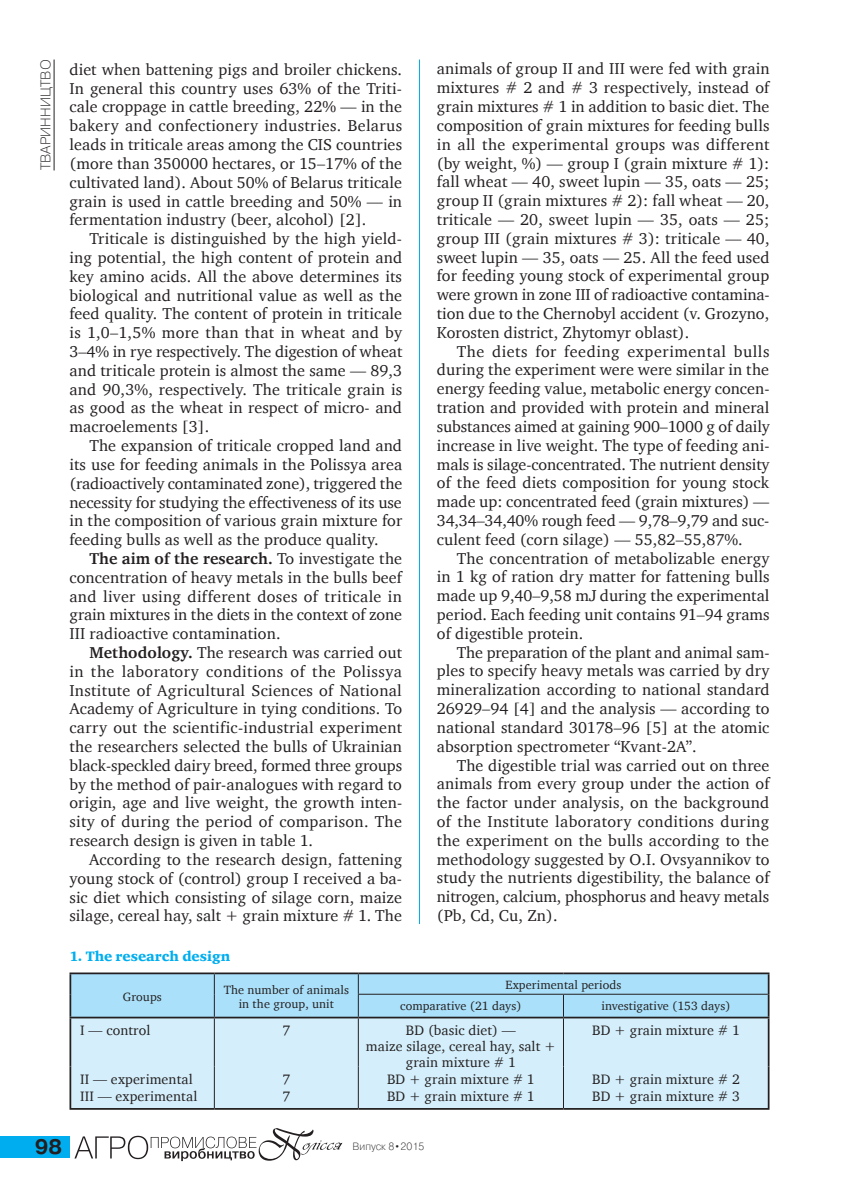
<style>
.page{position:relative;width:844px;height:1191px;background:#fff}
.page>*{position:absolute;margin:0;border:0;box-sizing:border-box;transform-origin:0 0}
.t1{font:700 21px "Pragmatica C";color:#231f20}
.t2{font:16.1px/18.7px "AS Chartis";letter-spacing:.005em;color:#231f20;text-align:justify}
.t3{font:14px/15.8px "AS Chartis";letter-spacing:.005em;color:#231f20;text-align:center}
.t4{font:14px "Charter Black C";color:#00aeef}
.t5{font:14px "Pragmatica Light C";color:#231f20}
.t6{font:12.25px/14px "AS Chartis";letter-spacing:.005em;color:#231f20;text-align:center}
.t7{font:10.5px "Pragmatica Light C";color:#231f20}
.s1{font-weight:700}
</style>
<div class="page">
<div style="left:0;top:1136px;width:69px;height:21px;background:#00aeef"></div>
<svg style="left:74px;top:1128px;width:268px;height:33px"></svg>
<hr style="left:54px;top:60px;width:1px;height:110px;background:#231f20">
<hr style="left:419px;top:60px;width:1px;height:864px;background:#00aeef">
<div style="left:71px;top:1018px;width:696px;height:90px;background:#d4effb"></div>
<div style="left:71px;top:974px;width:696px;height:42px;background:#aae0f9"></div>
<hr style="left:214px;top:1018px;width:1px;height:48px;background:#231f20">
<hr style="left:358px;top:1018px;width:1px;height:48px;background:#231f20">
<hr style="left:563px;top:1018px;width:1px;height:48px;background:#231f20">
<svg style="left:214px;top:1066px;width:1px;height:42px"></svg>
<svg style="left:358px;top:1066px;width:1px;height:42px"></svg>
<svg style="left:563px;top:1066px;width:1px;height:42px"></svg>
<hr style="left:69px;top:1018px;width:2px;height:48px;background:#231f20">
<hr style="left:767px;top:1018px;width:2px;height:48px;background:#231f20">
<svg style="left:69px;top:1066px;width:2px;height:18px"></svg>
<svg style="left:767px;top:1066px;width:2px;height:18px"></svg>
<hr style="left:69px;top:1084px;width:2px;height:24px;background:#231f20">
<hr style="left:767px;top:1084px;width:2px;height:24px;background:#231f20">
<hr style="left:69px;top:1108px;width:145px;height:1px;background:#231f20">
<hr style="left:214px;top:1108px;width:144px;height:1px;background:#231f20">
<hr style="left:358px;top:1108px;width:205px;height:1px;background:#231f20">
<hr style="left:563px;top:1108px;width:206px;height:1px;background:#231f20">
<hr style="left:69px;top:972px;width:145px;height:2px;background:#231f20">
<hr style="left:69px;top:974px;width:2px;height:20px;background:#231f20">
<hr style="left:214px;top:972px;width:144px;height:2px;background:#231f20">
<hr style="left:69px;top:994px;width:2px;height:22px;background:#231f20">
<hr style="left:69px;top:1016px;width:145px;height:2px;background:#231f20">
<hr style="left:214px;top:1016px;width:144px;height:2px;background:#231f20">
<hr style="left:358px;top:972px;width:205px;height:2px;background:#231f20">
<hr style="left:563px;top:972px;width:206px;height:2px;background:#231f20">
<hr style="left:767px;top:974px;width:2px;height:20px;background:#231f20">
<hr style="left:767px;top:994px;width:2px;height:22px;background:#231f20">
<hr style="left:358px;top:1016px;width:205px;height:2px;background:#231f20">
<hr style="left:563px;top:1016px;width:206px;height:2px;background:#231f20">
<p class="t5" style="left:38px;top:170px;width:112px;rotate:-90deg">ТВАРИННИЦТВО</p>
<p class="t2" style="left:69px;top:61px;width:334px">diet when battening pigs and broiler chickens.<br>In general this country uses 63% of the Triti&shy;cale croppage in cattle breeding, 22% — in the bakery and confectionery industries. Belarus leads in triticale areas among the CIS countries (more than 350000 hectares, or 15–17% of the cultivated land). About 50% of Belarus triticale grain is used in cattle breeding and 50% — in fermentation industry (beer, alcohol) [2].</p>
<p class="t2" style="left:69px;top:230px;width:334px;text-indent:20px">Triticale is distinguished by the high yield&shy;ing potential, the high content of protein and key amino acids. All the above determines its biological and nutritional value as well as the feed quality. The content of protein in triticale is 1,0–1,5% more than that in wheat and by 3–4% in rye respectively. The digestion of wheat and triticale protein is almost the same — 89,3 and 90,3%, respectively. The triticale grain is as good as the wheat in respect of micro- and macroelements [3].</p>
<p class="t2" style="left:69px;top:437px;width:334px;text-indent:20px">The expansion of triticale cropped land and its use for feeding animals in the Polissya area (radioactively contaminated zone), triggered the necessity for studying the effectiveness of its use in the composition of various grain mixture for feeding bulls as well as the produce quality.</p>
<p class="t2" style="left:69px;top:550px;width:334px;text-indent:20px"><span class="s1">The aim of the research.</span> To investigate the concentration of heavy metals in the bulls beef and liver using different doses of triticale in grain mixtures in the diets in the context of zone ІІІ radioactive contamination.</p>
<p class="t2" style="left:69px;top:644px;width:334px;text-indent:20px"><span class="s1">Methodology.</span> The research was carried out in the laboratory conditions of the Polissya Institute of Agricultural Sciences of National Academy of Agriculture in tying conditions. To carry out the scientific-industrial experiment the researchers selected the bulls of Ukrainian black-speckled dairy breed, formed three groups by the method of pair-analogues with regard to origin, age and live weight, the growth inten&shy;sity of during the period of comparison. The research design is given in table 1.</p>
<p class="t2" style="left:69px;top:851px;width:334px;text-indent:20px">According to the research design, fattening young stock of (control) group I received a ba&shy;sic diet which consisting of silage corn, maize silage, cereal hay, salt + grain mixture # 1. The</p>
<p class="t2" style="left:436px;top:61px;width:334px">animals of group II and III were fed with grain mixtures # 2 and # 3 respectively, instead of grain mixtures # 1 in addition to basic diet. The composition of grain mixtures for feeding bulls in all the experimental groups was different (by weight, %) — group I (grain mixture # 1): fall wheat — 40, sweet lupin — 35, oats — 25; group II (grain mixtures # 2): fall wheat — 20, triticale — 20, sweet lupin — 35, oats — 25; group III (grain mixtures # 3): triticale — 40, sweet lupin — 35, oats — 25. All the feed used for feeding young stock of experimental group were grown in zone ІІІ of radioactive contamina&shy;tion due to the Chernobyl accident (v. Grozyno, Korosten district, Zhytomyr oblast).</p>
<p class="t2" style="left:436px;top:343px;width:334px;text-indent:20px">The diets for feeding experimental bulls during the experiment were were similar in the energy feeding value, metabolic energy concen&shy;tration and provided with protein and mineral substances aimed at gaining 900–1000 g of daily increase in live weight. The type of feeding ani&shy;mals is silage-concentrated. The nutrient density of the feed diets composition for young stock made up: concentrated feed (grain mixtures) — 34,34–34,40% rough feed — 9,78–9,79 and suc&shy;culent feed (corn silage) — 55,82–55,87%.</p>
<p class="t2" style="left:436px;top:550px;width:334px;text-indent:20px">The concentration of metabolizable energy in 1 kg of ration dry matter for fattening bulls made up 9,40–9,58 mJ during the experimental period. Each feeding unit contains 91–94 grams of digestible protein.</p>
<p class="t2" style="left:436px;top:644px;width:334px;text-indent:20px">The preparation of the plant and animal sam&shy;ples to specify heavy metals was carried by dry mineralization according to national standard 26929–94 [4] and the analysis — according to national standard 30178–96 [5] at the atomic absorption spectrometer “Kvant-2A”.</p>
<p class="t2" style="left:436px;top:757px;width:334px;text-indent:20px">The digestible trial was carried out on three animals from every group under the action of the factor under analysis, on the background of the Institute laboratory conditions during the experiment on the bulls according to the methodology suggested by O.I. Ovsyannikov to study the nutrients digestibility, the balance of nitrogen, calcium, phosphorus and heavy metals (Pb, Cd, Cu, Zn).</p>
<p class="t4" style="left:69px;top:948px;width:162px">1. The research design</p>
<p class="t6" style="left:123px;top:990px;width:40px">Groups</p>
<p class="t6" style="left:224px;top:983px;width:127px">The number of animals in the group, unit</p>
<p class="t6" style="left:400px;top:975px;width:222px;line-height:20.8px;text-align:left;text-indent:105px">Experimental periods comparative (21 days)</p>
<p class="t6" style="left:601px;top:999px;width:131px">investigative (153 days)</p>
<p class="t3" style="left:80px;top:1023px;width:71px">I — control</p>
<p class="t3" style="left:282px;top:1023px;width:9px">7</p>
<p class="t3" style="left:366px;top:1023px;width:191px">BD (basic diet) —<br>maize silage, cereal hay, salt + grain mixture # 1</p>
<p class="t3" style="left:592px;top:1023px;width:149px">BD + grain mixture # 1</p>
<p class="t3" style="left:80px;top:1072px;width:114px">ІІ — experimental</p>
<p class="t3" style="left:282px;top:1072px;width:9px">7</p>
<p class="t3" style="left:387px;top:1072px;width:149px">BD + grain mixture # 1</p>
<p class="t3" style="left:592px;top:1072px;width:149px">BD + grain mixture # 2</p>
<p class="t3" style="left:80px;top:1089px;width:118px">ІІI — experimental</p>
<p class="t3" style="left:282px;top:1089px;width:9px">7</p>
<p class="t3" style="left:387px;top:1089px;width:149px">BD + grain mixture # 1</p>
<p class="t3" style="left:592px;top:1089px;width:149px">BD + grain mixture # 3</p>
<h1 class="t1" style="left:35px;top:1135px;width:29px">98</h1>
<p class="t7" style="left:352px;top:1140px;width:73px">Випуск 8<span class="s1">•</span>2015</p>
</div>
